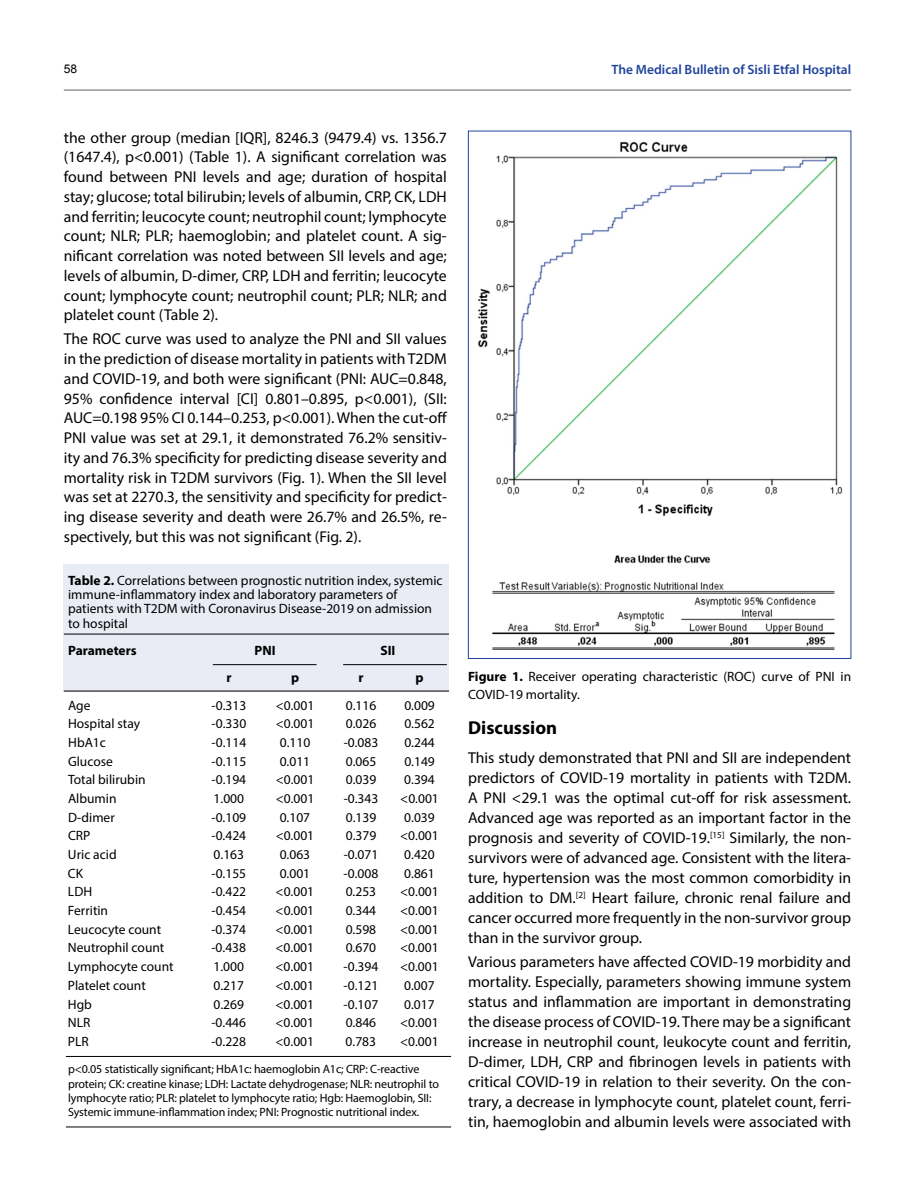
<style>
.page{position:relative;width:915px;height:1191px;background:#fff}
.page>*{position:absolute;margin:0;border:0;box-sizing:border-box;transform-origin:0 0}
.t1{font:700 18.75px "Myriad Pro";color:#000}
.t2{font:15.75px/19.8px "Myriad Pro";color:#000;text-align:justify}
.t3{font:13.5px/14.4px "Myriad Pro";color:#000}
.t4{font:600 13.5px "Myriad Pro";color:#20449c}
.t5{font:700 13.5px "Myriad Pro";color:#000}
.t6{font:12px/14.4px "Myriad Pro";letter-spacing:-.01em;color:#000}
.t7{font:12px "Arial";color:#000}
.s1{font-weight:700}
</style>
<div class="page">
<hr style="left:64px;top:89px;width:786px;height:2px;background:#939598">
<div style="left:64px;top:564px;width:385px;height:127px;background:#e9ecf5"></div>
<hr style="left:64px;top:634px;width:385px;height:1px;background:#000">
<hr style="left:343px;top:664px;width:103px;height:1px;background:#000">
<hr style="left:213px;top:664px;width:103px;height:1px;background:#000">
<hr style="left:66px;top:1056px;width:385px;height:1px;background:#000">
<hr style="left:66px;top:1126px;width:385px;height:1px;background:#000">
<hr style="left:64px;top:691px;width:385px;height:1px;background:#000">
<img style="left:478px;top:142px;width:364px;height:507px">
<p class="t7" style="left:64px;top:60px;width:15px">58</p>
<p class="t4" style="left:611px;top:61px;width:241px">The Medical Bulletin of Sisli Etfal Hospital</p>
<p class="t2" style="left:64px;top:127px;width:384px">the other group (median [IQR], 8246.3 (9479.4) vs. 1356.7 (1647.4), p&lt;0.001) (Table 1). A significant correlation was found between PNI levels and age; duration of hospital stay; glucose; total bilirubin; levels of albumin, CRP, CK, LDH and ferritin; leucocyte count; neutrophil count; lymphocyte count; NLR; PLR; haemoglobin; and platelet count. A sig&shy;nificant correlation was noted between SII levels and age; levels of albumin, D-dimer, CRP, LDH and ferritin; leucocyte count; lymphocyte count; neutrophil count; PLR; NLR; and platelet count (Table 2).</p>
<p class="t2" style="left:64px;top:329px;width:385px">The ROC curve was used to analyze the PNI and SII values in the prediction of disease mortality in patients with T2DM and COVID-19, and both were significant (PNI: AUC=0.848, 95% confidence interval [CI] 0.801–0.895, p&lt;0.001), (SII:<br>AUC=0.198 95% CI 0.144–0.253, p&lt;0.001). When the cut-off PNI value was set at 29.1, it demonstrated 76.2% sensitiv&shy;ity and 76.3% specificity for predicting disease severity and mortality risk in T2DM survivors (Fig. 1). When the SII level was set at 2270.3, the sensitivity and specificity for predict&shy;ing disease severity and death were 26.7% and 26.5%, re&shy;spectively, but this was not significant (Fig. 2).</p>
<p class="t3" style="left:68px;top:572px;width:376px"><span class="s1">Table 2.</span> Correlations between prognostic nutrition index, systemic immune-inflammatory index and laboratory parameters of patients with T2DM with Coronavirus Disease-2019 on admission to hospital</p>
<p class="t5" style="left:68px;top:642px;width:70px">Parameters</p>
<p class="t5" style="left:254px;top:642px;width:23px">PNI</p>
<p class="t5" style="left:380px;top:642px;width:16px">SII</p>
<p class="t5" style="left:226px;top:669px;width:7px">r</p>
<p class="t5" style="left:291px;top:669px;width:10px">p</p>
<p class="t5" style="left:358px;top:669px;width:7px">r</p>
<p class="t5" style="left:415px;top:669px;width:10px">p</p>
<p class="t3" style="left:68px;top:697px;width:24px">Age</p>
<p class="t3" style="left:211px;top:697px;width:36px">-0.313</p>
<p class="t3" style="left:275px;top:697px;width:40px">&lt;0.001</p>
<p class="t3" style="left:346px;top:697px;width:32px">0.116</p>
<p class="t3" style="left:404px;top:697px;width:32px">0.009</p>
<p class="t3" style="left:68px;top:716px;width:73px">Hospital stay</p>
<p class="t3" style="left:211px;top:716px;width:36px">-0.330</p>
<p class="t3" style="left:275px;top:716px;width:40px">&lt;0.001</p>
<p class="t3" style="left:346px;top:716px;width:32px">0.026</p>
<p class="t3" style="left:404px;top:716px;width:32px">0.562</p>
<p class="t3" style="left:68px;top:735px;width:39px">HbA1c</p>
<p class="t3" style="left:211px;top:735px;width:36px">-0.114</p>
<p class="t3" style="left:279px;top:735px;width:32px">0.110</p>
<p class="t3" style="left:343px;top:735px;width:36px">-0.083</p>
<p class="t3" style="left:404px;top:735px;width:32px">0.244</p>
<p class="t3" style="left:68px;top:753px;width:46px">Glucose</p>
<p class="t3" style="left:211px;top:753px;width:36px">-0.115</p>
<p class="t3" style="left:279px;top:753px;width:32px">0.011</p>
<p class="t3" style="left:345px;top:753px;width:32px">0.065</p>
<p class="t3" style="left:404px;top:753px;width:32px">0.149</p>
<p class="t3" style="left:68px;top:772px;width:79px">Total bilirubin</p>
<p class="t3" style="left:211px;top:772px;width:36px">-0.194</p>
<p class="t3" style="left:275px;top:772px;width:40px">&lt;0.001</p>
<p class="t3" style="left:345px;top:772px;width:32px">0.039</p>
<p class="t3" style="left:404px;top:772px;width:32px">0.394</p>
<p class="t3" style="left:68px;top:791px;width:50px">Albumin</p>
<p class="t3" style="left:213px;top:791px;width:32px">1.000</p>
<p class="t3" style="left:275px;top:791px;width:40px">&lt;0.001</p>
<p class="t3" style="left:343px;top:791px;width:36px">-0.343</p>
<p class="t3" style="left:400px;top:791px;width:40px">&lt;0.001</p>
<p class="t3" style="left:68px;top:809px;width:48px">D-dimer</p>
<p class="t3" style="left:211px;top:809px;width:36px">-0.109</p>
<p class="t3" style="left:279px;top:809px;width:32px">0.107</p>
<p class="t3" style="left:345px;top:809px;width:32px">0.139</p>
<p class="t3" style="left:404px;top:809px;width:32px">0.039</p>
<p class="t3" style="left:68px;top:828px;width:24px">CRP</p>
<p class="t3" style="left:211px;top:828px;width:36px">-0.424</p>
<p class="t3" style="left:275px;top:828px;width:40px">&lt;0.001</p>
<p class="t3" style="left:345px;top:828px;width:32px">0.379</p>
<p class="t3" style="left:400px;top:828px;width:40px">&lt;0.001</p>
<p class="t3" style="left:68px;top:847px;width:50px">Uric acid</p>
<p class="t3" style="left:213px;top:847px;width:32px">0.163</p>
<p class="t3" style="left:279px;top:847px;width:32px">0.063</p>
<p class="t3" style="left:343px;top:847px;width:36px">-0.071</p>
<p class="t3" style="left:404px;top:847px;width:32px">0.420</p>
<p class="t3" style="left:68px;top:865px;width:17px">CK</p>
<p class="t3" style="left:211px;top:865px;width:36px">-0.155</p>
<p class="t3" style="left:279px;top:865px;width:32px">0.001</p>
<p class="t3" style="left:343px;top:865px;width:36px">-0.008</p>
<p class="t3" style="left:404px;top:865px;width:32px">0.861</p>
<p class="t3" style="left:68px;top:884px;width:26px">LDH</p>
<p class="t3" style="left:211px;top:884px;width:36px">-0.422</p>
<p class="t3" style="left:275px;top:884px;width:40px">&lt;0.001</p>
<p class="t3" style="left:345px;top:884px;width:32px">0.253</p>
<p class="t3" style="left:400px;top:884px;width:40px">&lt;0.001</p>
<p class="t3" style="left:68px;top:903px;width:42px">Ferritin</p>
<p class="t3" style="left:211px;top:903px;width:36px">-0.454</p>
<p class="t3" style="left:275px;top:903px;width:40px">&lt;0.001</p>
<p class="t3" style="left:345px;top:903px;width:32px">0.344</p>
<p class="t3" style="left:400px;top:903px;width:40px">&lt;0.001</p>
<p class="t3" style="left:68px;top:922px;width:95px">Leucocyte count</p>
<p class="t3" style="left:211px;top:922px;width:36px">-0.374</p>
<p class="t3" style="left:275px;top:922px;width:40px">&lt;0.001</p>
<p class="t3" style="left:345px;top:922px;width:32px">0.598</p>
<p class="t3" style="left:400px;top:922px;width:40px">&lt;0.001</p>
<p class="t3" style="left:68px;top:940px;width:98px">Neutrophil count</p>
<p class="t3" style="left:211px;top:940px;width:36px">-0.438</p>
<p class="t3" style="left:275px;top:940px;width:40px">&lt;0.001</p>
<p class="t3" style="left:345px;top:940px;width:32px">0.670</p>
<p class="t3" style="left:400px;top:940px;width:40px">&lt;0.001</p>
<p class="t3" style="left:68px;top:959px;width:107px">Lymphocyte count</p>
<p class="t3" style="left:213px;top:959px;width:32px">1.000</p>
<p class="t3" style="left:275px;top:959px;width:40px">&lt;0.001</p>
<p class="t3" style="left:343px;top:959px;width:36px">-0.394</p>
<p class="t3" style="left:400px;top:959px;width:40px">&lt;0.001</p>
<p class="t3" style="left:68px;top:978px;width:79px">Platelet count</p>
<p class="t3" style="left:213px;top:978px;width:32px">0.217</p>
<p class="t3" style="left:275px;top:978px;width:40px">&lt;0.001</p>
<p class="t3" style="left:343px;top:978px;width:36px">-0.121</p>
<p class="t3" style="left:404px;top:978px;width:32px">0.007</p>
<p class="t3" style="left:68px;top:996px;width:26px">Hgb</p>
<p class="t3" style="left:213px;top:996px;width:32px">0.269</p>
<p class="t3" style="left:275px;top:996px;width:40px">&lt;0.001</p>
<p class="t3" style="left:343px;top:996px;width:36px">-0.107</p>
<p class="t3" style="left:404px;top:996px;width:32px">0.017</p>
<p class="t3" style="left:68px;top:1015px;width:24px">NLR</p>
<p class="t3" style="left:211px;top:1015px;width:36px">-0.446</p>
<p class="t3" style="left:275px;top:1015px;width:40px">&lt;0.001</p>
<p class="t3" style="left:345px;top:1015px;width:32px">0.846</p>
<p class="t3" style="left:400px;top:1015px;width:40px">&lt;0.001</p>
<p class="t3" style="left:68px;top:1034px;width:22px">PLR</p>
<p class="t3" style="left:211px;top:1034px;width:36px">-0.228</p>
<p class="t3" style="left:275px;top:1034px;width:40px">&lt;0.001</p>
<p class="t3" style="left:345px;top:1034px;width:32px">0.783</p>
<p class="t3" style="left:400px;top:1034px;width:40px">&lt;0.001</p>
<p class="t6" style="left:68px;top:1061px;width:372px">p&lt;0.05 statistically significant; HbA1c: haemoglobin A1c; CRP: C-reactive protein; CK: creatine kinase; LDH: Lactate dehydrogenase; NLR: neutrophil to lymphocyte ratio; PLR: platelet to lymphocyte ratio; Hgb: Haemoglobin, SII:<br>Systemic immune-inflammation index; PNI: Prognostic nutritional index.</p>
<p class="t3" style="left:468px;top:667px;width:384px;line-height:18px"><span class="s1">Figure 1.</span> Receiver operating characteristic (ROC) curve of PNI in<br>COVID-19 mortality.</p>
<p class="t1" style="left:468px;top:716px;width:91px">Discussion</p>
<p class="t2" style="left:468px;top:747px;width:384px">This study demonstrated that PNI and SII are independent predictors of COVID-19 mortality in patients with T2DM.<br>A PNI &lt;29.1 was the optimal cut-off for risk assessment.<br>Advanced age was reported as an important factor in the prognosis and severity of COVID-19.<sup>[15]</sup> Similarly, the non&shy;survivors were of advanced age. Consistent with the litera&shy;ture, hypertension was the most common comorbidity in addition to DM.<sup>[2]</sup> Heart failure, chronic renal failure and cancer occurred more frequently in the non-survivor group than in the survivor group.</p>
<p class="t2" style="left:468px;top:951px;width:384px">Various parameters have affected COVID-19 morbidity and mortality. Especially, parameters showing immune system status and inflammation are important in demonstrating the disease process of COVID-19. There may be a significant increase in neutrophil count, leukocyte count and ferritin, D-dimer, LDH, CRP and fibrinogen levels in patients with critical COVID-19 in relation to their severity. On the con&shy;trary, a decrease in lymphocyte count, platelet count, ferri&shy;tin, haemoglobin and albumin levels were associated with</p>
</div>
